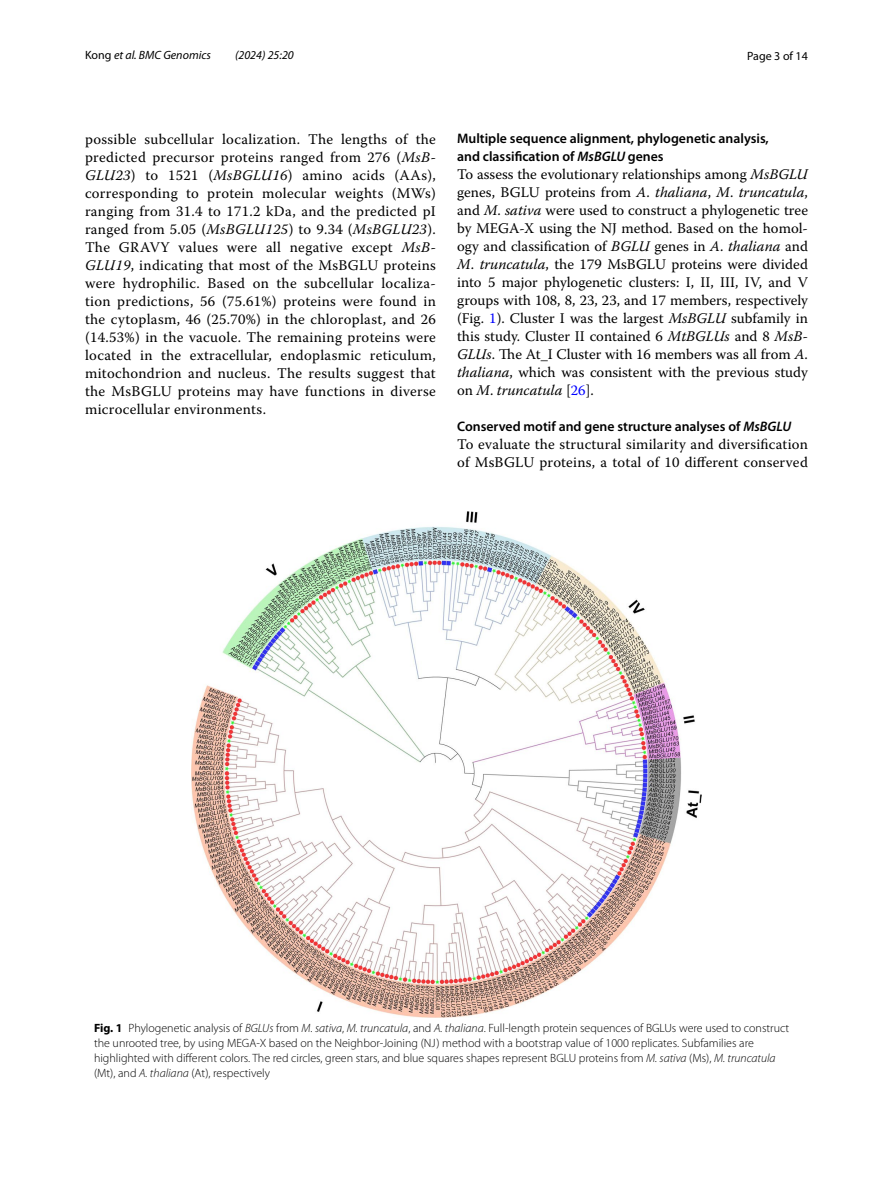
<style>
.page{position:relative;width:893px;height:1187px;background:#fff}
.page>*{position:absolute;margin:0;border:0;box-sizing:border-box;transform-origin:0 0}
.t1{font:14.7px/18px "Warnock Pro";letter-spacing:.015em;color:#000;text-align:justify}
.t2{font:600 13.8px/18px "Myriad Pro";color:#000}
.t3{font:300 12px/15px "Myriad Pro";color:#000}
.t4{font:italic 12px "Myriad Pro";color:#000}
.t5{font:12px "Myriad Pro";color:#000}
.s1{font-style:normal}
.s2{font-style:italic}
.s3{color:#00f}
.s4{font-weight:700}
</style>
<div class="page">
<img style="left:191px;top:511px;width:511px;height:505px">
<p class="t4" style="left:85px;top:48px;width:127px"><span class="s1">Kong</span> et al. BMC Genomics</p>
<p class="t4" style="left:235px;top:48px;width:60px">(2024) 25:20</p>
<p class="t5" style="left:747px;top:48px;width:62px">Page 3 of 14</p>
<p class="t1" style="left:85px;top:130px;width:352px">possible subcellular localization. The lengths of the predicted precursor proteins ranged from 276 (<span class="s2">MsB-GLU23</span>) to 1521 (<span class="s2">MsBGLU16</span>) amino acids (AAs), corresponding to protein molecular weights (MWs) ranging from 31.4 to 171.2 kDa, and the predicted pI ranged from 5.05 (<span class="s2">MsBGLU125</span>) to 9.34 (<span class="s2">MsBGLU23</span>).<br>The GRAVY values were all negative except <span class="s2">MsB-GLU19</span>, indicating that most of the MsBGLU proteins were hydrophilic. Based on the subcellular localiza&shy;tion predictions, 56 (75.61%) proteins were found in the cytoplasm, 46 (25.70%) in the chloroplast, and 26 (14.53%) in the vacuole. The remaining proteins were located in the extracellular, endoplasmic reticulum, mitochondrion and nucleus. The results suggest that the MsBGLU proteins may have functions in diverse microcellular environments.</p>
<p class="t2" style="left:457px;top:129px;width:313px">Multiple sequence alignment, phylogenetic analysis, and classification of <span class="s2">MsBGLU</span> genes</p>
<p class="t1" style="left:457px;top:165px;width:352px">To assess the evolutionary relationships among <span class="s2">MsBGLU </span>genes, BGLU proteins from <span class="s2">A</span>. <span class="s2">thaliana</span>, <span class="s2">M</span>. <span class="s2">truncatula</span>, and <span class="s2">M</span>. <span class="s2">sativa</span> were used to construct a phylogenetic tree by MEGA-X using the NJ method. Based on the homol&shy;ogy and classification of <span class="s2">BGLU</span> genes in <span class="s2">A</span>. <span class="s2">thaliana</span> and <span class="s2">M</span>. <span class="s2">truncatula</span>, the 179 MsBGLU proteins were divided into 5 major phylogenetic clusters: I, II, III, IV, and V groups with 108, 8, 23, 23, and 17 members, respectively (Fig. <span class="s3">1</span>). Cluster I was the largest <span class="s2">MsBGLU</span> subfamily in this study. Cluster II contained 6 <span class="s2">MtBGLUs</span> and 8 <span class="s2">MsB-GLUs</span>. The At_I Cluster with 16 members was all from <span class="s2">A</span>. <span class="s2">thaliana</span>, which was consistent with the previous study on <span class="s2">M</span>. <span class="s2">truncatula</span> [<span class="s3">26</span>].</p>
<p class="t2" style="left:457px;top:417px;width:336px">Conserved motif and gene structure analyses of <span class="s2">MsBGLU</span></p>
<p class="t1" style="left:457px;top:435px;width:352px">To evaluate the structural similarity and diversification of MsBGLU proteins, a total of 10 different conserved</p>
<p class="t3" style="left:94px;top:1020px;width:697px"><span class="s4">Fig. 1</span> Phylogenetic analysis of <span class="s2">BGLUs</span> from <span class="s2">M. sativa</span>, <span class="s2">M. truncatula</span>, and <span class="s2">A. thaliana</span>. Full-length protein sequences of BGLUs were used to construct the unrooted tree, by using MEGA-X based on the Neighbor-Joining (NJ) method with a bootstrap value of 1000 replicates. Subfamilies are highlighted with different colors. The red circles, green stars, and blue squares shapes represent BGLU proteins from <span class="s2">M. sativa</span> (Ms), <span class="s2">M. truncatula </span>(Mt), and <span class="s2">A. thaliana</span> (At), respectively</p>
</div>
